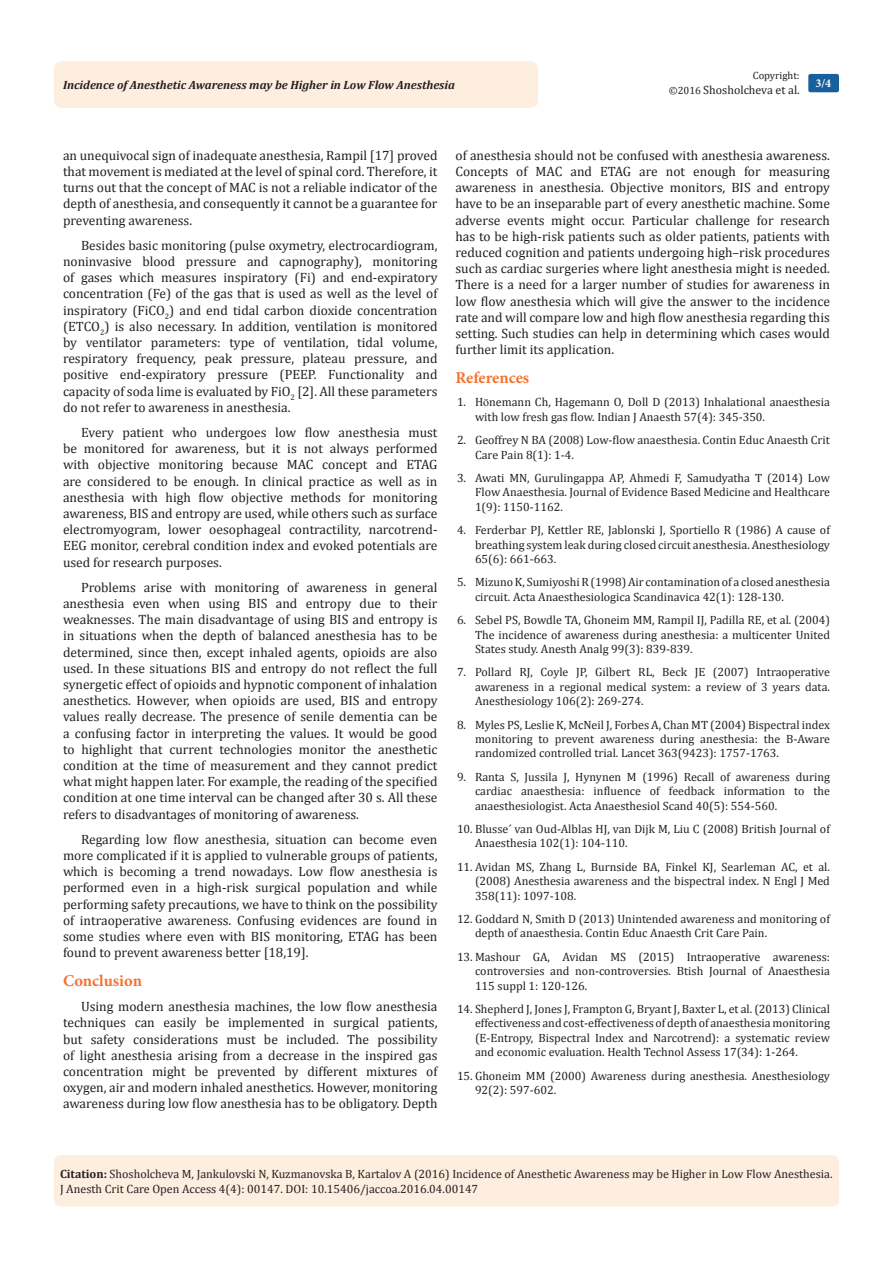
<style>
.page{position:relative;width:893px;height:1263px;background:#fff}
.page>*{position:absolute;margin:0;border:0;box-sizing:border-box;transform-origin:0 0}
.t1{font:700 16.5px "Minion Pro";letter-spacing:-.005em;color:#f37331}
.t2{font:13.5px/16.2px "Cambria";color:#231f20;text-align:justify}
.Citation{font:12px/14.4px "Cambria";color:#231f20;text-align:justify}
.t3{font:italic 700 12px "Cambria";color:#231f20}
.t4{font:700 12px "Minion Pro";color:#fff}
.t5{font:10.5px "Cambria";color:#231f20}
.s1{font-size:10.5px}
.s2{font-family:"Times New Roman"}
.s3{font-weight:700}
</style>
<div class="page">
<div style="left:54px;top:1155px;width:785px;height:51px;background:#feeee0;border-radius:7px"></div>
<div style="left:54px;top:61px;width:484px;height:47px;background:#feeee0;border-radius:8px"></div>
<div style="left:808px;top:74px;width:31px;height:18px;background:#18609d;border-radius:2px"></div>
<p class="t5" style="left:753px;top:69px;width:48px">Copyright:</p>
<p class="Citation" style="left:669px;top:82px;width:132px"><span class="s1">©2016</span> Shosholcheva et al.</p>
<p class="t3" style="left:63px;top:77px;width:393px">Incidence of Anesthetic Awareness may be Higher in Low Flow Anesthesia</p>
<p class="t4" style="left:815px;top:75px;width:17px">3/4</p>
<p class="t2" style="left:63px;top:147px;width:376px">an unequivocal sign of inadequate anesthesia, Rampil [17] proved that movement is mediated at the level of spinal cord. Therefore, it turns out that the concept of MAC is not a reliable indicator of the depth of anesthesia, and consequently it cannot be a guarantee for preventing awareness.</p>
<p class="t2" style="left:63px;top:237px;width:376px;text-indent:18px">Besides basic monitoring (pulse oxymetry, electrocardiogram, noninvasive blood pressure and capnography), monitoring of gases which measures inspiratory (Fi) and end-expiratory concentration (Fe) of the gas that is used as well as the level of inspiratory (FiCO<sub>2</sub>) and end tidal carbon dioxide concentration (ETCO<sub>2</sub>) is also necessary. In addition, ventilation is monitored by ventilator parameters: type of ventilation, tidal volume, respiratory frequency, peak pressure, plateau pressure, and positive end-expiratory pressure (PEEP. Functionality and capacity of soda lime is evaluated by FiO<sub>2</sub> [2]. All these parameters do not refer to awareness in anesthesia.</p>
<p class="t2" style="left:63px;top:424px;width:376px;text-indent:18px">Every patient who undergoes low flow anesthesia must be monitored for awareness, but it is not always performed with objective monitoring because MAC concept and ETAG are considered to be enough. In clinical practice as well as in anesthesia with high flow objective methods for monitoring awareness, BIS and entropy are used, while others such as surface electromyogram, lower oesophageal contractility, narcotrend-EEG monitor, cerebral condition index and evoked potentials are used for research purposes.</p>
<p class="t2" style="left:63px;top:579px;width:376px;text-indent:18px">Problems arise with monitoring of awareness in general anesthesia even when using BIS and entropy due to their weaknesses. The main disadvantage of using BIS and entropy is in situations when the depth of balanced anesthesia has to be determined, since then, except inhaled agents, opioids are also used. In these situations BIS and entropy do not reflect the full synergetic effect of opioids and hypnotic component of inhalation anesthetics. However, when opioids are used, BIS and entropy values really decrease. The presence of senile dementia can be a confusing factor in interpreting the values. It would be good to highlight that current technologies monitor the anesthetic condition at the time of measurement and they cannot predict what might happen later. For example, the reading of the specified condition at one time interval can be changed after 30 s. All these refers to disadvantages of monitoring of awareness.</p>
<p class="t2" style="left:63px;top:831px;width:376px;text-indent:18px">Regarding low flow anesthesia, situation can become even more complicated if it is applied to vulnerable groups of patients, which is becoming a trend nowadays. Low flow anesthesia is performed even in a high-risk surgical population and while performing safety precautions, we have to think on the possibility of intraoperative awareness. Confusing evidences are found in some studies where even with BIS monitoring, ETAG has been found to prevent awareness better [18,19].</p>
<p class="t1" style="left:63px;top:969px;width:81px">Conclusion</p>
<p class="t2" style="left:63px;top:998px;width:376px;text-indent:18px">Using modern anesthesia machines, the low flow anesthesia techniques can easily be implemented in surgical patients, but safety considerations must be included. The possibility of light anesthesia arising from a decrease in the inspired gas concentration might be prevented by different mixtures of oxygen, air and modern inhaled anesthetics. However, monitoring awareness during low flow anesthesia has to be obligatory. Depth</p>
<p class="t2" style="left:455px;top:147px;width:376px">of anesthesia should not be confused with anesthesia awareness.<br>Concepts of MAC and ETAG are not enough for measuring awareness in anesthesia. Objective monitors, BIS and entropy have to be an inseparable part of every anesthetic machine. Some adverse events might occur. Particular challenge for research has to be high-risk patients such as older patients, patients with reduced cognition and patients undergoing high–risk procedures such as cardiac surgeries where light anesthesia might is needed.<br>There is a need for a larger number of studies for awareness in low flow anesthesia which will give the answer to the incidence rate and will compare low and high flow anesthesia regarding this setting. Such studies can help in determining which cases would further limit its application.</p>
<p class="t1" style="left:455px;top:366px;width:75px">References</p>
<p class="Citation" style="left:475px;top:395px;width:356px;text-indent:-18px">1. H<span class="s2">ö</span>nemann Ch, Hagemann O, Doll D (2013) Inhalational anaesthesia with low fresh gas flow. Indian J Anaesth 57(4): 345-350.</p>
<p class="Citation" style="left:475px;top:433px;width:356px;text-indent:-18px">2. Geoffrey N BA (2008) Low-flow anaesthesia. Contin Educ Anaesth Crit<br>Care Pain 8(1): 1-4.</p>
<p class="Citation" style="left:475px;top:471px;width:356px;text-indent:-18px">3. Awati MN, Gurulingappa AP, Ahmedi F, Samudyatha T (2014) Low Flow Anaesthesia. Journal of Evidence Based Medicine and Healthcare 1(9): 1150-1162.</p>
<p class="Citation" style="left:475px;top:523px;width:356px;text-indent:-18px">4. Ferderbar PJ, Kettler RE, Jablonski J, Sportiello R (1986) A cause of breathing system leak during closed circuit anesthesia. Anesthesiology 65(6): 661-663.</p>
<p class="Citation" style="left:475px;top:575px;width:356px;text-indent:-18px">5. Mizuno K, Sumiyoshi R (1998) Air contamination of a closed anesthesia circuit. Acta Anaesthesiologica Scandinavica 42(1): 128-130.</p>
<p class="Citation" style="left:475px;top:613px;width:356px;text-indent:-18px">6. Sebel PS, Bowdle TA, Ghoneim MM, Rampil IJ, Padilla RE, et al. (2004)<br>The incidence of awareness during anesthesia: a multicenter United States study. Anesth Analg 99(3): 839-839.</p>
<p class="Citation" style="left:475px;top:665px;width:356px;text-indent:-18px">7. Pollard RJ, Coyle JP, Gilbert RL, Beck JE (2007) Intraoperative awareness in a regional medical system: a review of 3 years data.<br>Anesthesiology 106(2): 269-274.</p>
<p class="Citation" style="left:475px;top:717px;width:356px;text-indent:-18px">8. Myles PS, Leslie K, McNeil J, Forbes A, Chan MT (2004) Bispectral index monitoring to prevent awareness during anesthesia: the B-Aware randomized controlled trial. Lancet 363(9423): 1757-1763.</p>
<p class="Citation" style="left:475px;top:769px;width:356px;text-indent:-18px">9. Ranta S, Jussila J, Hynynen M (1996) Recall of awareness during cardiac anaesthesia: influence of feedback information to the anaesthesiologist. Acta Anaesthesiol Scand 40(5): 554-560.</p>
<p class="Citation" style="left:475px;top:822px;width:356px;text-indent:-18px">10. Blusse ́van Oud-Alblas HJ, van Dijk M, Liu C (2008) British Journal of<br>Anaesthesia 102(1): 104-110.</p>
<p class="Citation" style="left:475px;top:859px;width:356px;text-indent:-18px">11. Avidan MS, Zhang L, Burnside BA, Finkel KJ, Searleman AC, et al. (2008) Anesthesia awareness and the bispectral index. N Engl J Med 358(11): 1097-108.</p>
<p class="Citation" style="left:475px;top:912px;width:356px;text-indent:-18px">12. Goddard N, Smith D (2013) Unintended awareness and monitoring of depth of anaesthesia. Contin Educ Anaesth Crit Care Pain.</p>
<p class="Citation" style="left:475px;top:949px;width:356px;text-indent:-18px">13. Mashour GA, Avidan MS (2015) Intraoperative awareness: controversies and non-controversies. Btish Journal of Anaesthesia 115 suppl 1: 120-126.</p>
<p class="Citation" style="left:475px;top:1002px;width:356px;text-indent:-18px">14. Shepherd J, Jones J, Frampton G, Bryant J, Baxter L, et al. (2013) Clinical effectiveness and cost-effectiveness of depth of anaesthesia monitoring (E-Entropy, Bispectral Index and Narcotrend): a systematic review and economic evaluation. Health Technol Assess 17(34): 1-264.</p>
<p class="Citation" style="left:475px;top:1068px;width:356px;text-indent:-18px">15. Ghoneim MM (2000) Awareness during anesthesia. Anesthesiology<br>92(2): 597-602.</p>
<p class="Citation" style="left:60px;top:1167px;width:774px"><span class="s3">Citation:</span> Shosholcheva M, Jankulovski N, Kuzmanovska B, Kartalov A (2016) Incidence of Anesthetic Awareness may be Higher in Low Flow Anesthesia.<br>J Anesth Crit Care Open Access 4(4): 00147. DOI: 10.15406/jaccoa.2016.04.00147</p>
</div>
